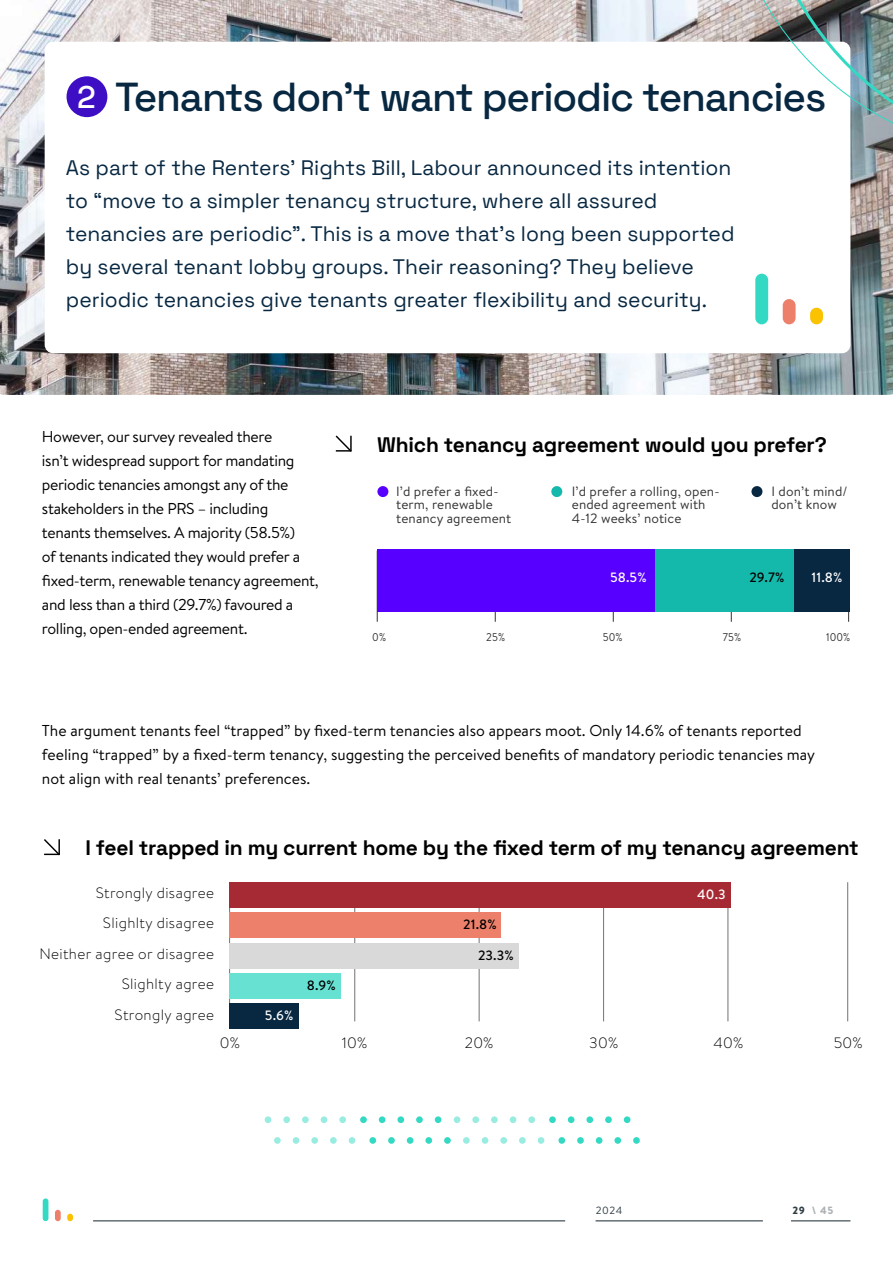
<style>
.page{position:relative;width:893px;height:1263px;background:#fff}
.page>*{position:absolute;margin:0;border:0;box-sizing:border-box;transform-origin:0 0}
.t1{font:300 40.5px "Space Grotesk";letter-spacing:-.03em;color:#082842}
.t2{font:300 31.35px "Space Grotesk";color:#fff}
.t3{font:300 21px/33px "Space Grotesk";color:#082842}
.t4{font:300 21px "Space Grotesk";letter-spacing:-.01em;color:#000}
.t5{font:15.75px/24px "Brandon Text";letter-spacing:-.02em;color:#000}
.t6{font:15.75px/24px "Brandon Text";color:#000}
.t7{font:300 15px/30.5px "Brandon Text";letter-spacing:.025em;color:#000;text-align:center}
.t8{font:13.5px/13.5px "Brandon Text";letter-spacing:.01em;color:#333}
.t9{font:500 13.5px "Brandon Text";color:#000}
.t10{font:500 13.5px "Brandon Text";color:#fff}
.t11{font:11.25px "Brandon Text";letter-spacing:.01em;color:#333;scale:.92 1}
.t12{font:900 10.5px "Brandon Text";color:#acb1b4}
.t13{font:10.5px "Brandon Text";color:#2f3c43}
.s1{color:#2f3c43}
</style>
<div class="page">
<hr style="left:93px;top:1220px;width:472px;height:1px;background:#2f3c43">
<hr style="left:791px;top:1220px;width:59px;height:1px;background:#2f3c43">
<hr style="left:596px;top:1220px;width:167px;height:1px;background:#2f3c43">
<div style="left:43px;top:1198px;width:5px;height:23px;background:#33d9c2;border-radius:3px"></div>
<div style="left:55px;top:1210px;width:6px;height:11px;background:#ed806b;border-radius:3px"></div>
<div style="left:67px;top:1214px;width:6px;height:7px;background:#fac200;border-radius:3px"></div>
<hr style="left:848px;top:553px;width:1px;height:69px;background:#333">
<hr style="left:731px;top:553px;width:1px;height:69px;background:#333">
<hr style="left:613px;top:553px;width:1px;height:69px;background:#333">
<hr style="left:495px;top:553px;width:1px;height:69px;background:#333">
<hr style="left:377px;top:551px;width:1px;height:71px;background:#333">
<img style="left:0;top:0;width:893px;height:395px">
<div style="left:45px;top:42px;width:805px;height:311px;background:#fff;border-radius:9px"></div>
<div style="left:755px;top:274px;width:13px;height:50px;background:#33d9c2;border-radius:6px"></div>
<div style="left:783px;top:299px;width:13px;height:25px;background:#ed806b;border-radius:6px"></div>
<div style="left:810px;top:308px;width:13px;height:16px;background:#fac200;border-radius:6px"></div>
<img style="left:726px;top:0;width:167px;height:156px">
<svg style="left:44px;top:839px;width:16px;height:17px"></svg>
<svg style="left:335px;top:435px;width:17px;height:17px"></svg>
<hr style="left:229px;top:882px;width:1px;height:139px;background:#000">
<hr style="left:354px;top:882px;width:1px;height:139px;background:#000">
<hr style="left:479px;top:882px;width:1px;height:139px;background:#000">
<hr style="left:603px;top:882px;width:1px;height:139px;background:#000">
<hr style="left:727px;top:882px;width:1px;height:139px;background:#000">
<hr style="left:847px;top:882px;width:1px;height:139px;background:#000">
<div style="left:230px;top:1003px;width:69px;height:26px;background:#082842"></div>
<div style="left:230px;top:973px;width:111px;height:26px;background:#67e2d2"></div>
<div style="left:230px;top:943px;width:289px;height:25px;background:#d9d9d9"></div>
<div style="left:230px;top:912px;width:271px;height:26px;background:#ec806b"></div>
<div style="left:230px;top:882px;width:501px;height:26px;background:#a62a34"></div>
<div style="left:377px;top:549px;width:278px;height:63px;background:#5800ff"></div>
<div style="left:655px;top:549px;width:139px;height:63px;background:#14b9ab"></div>
<div style="left:794px;top:549px;width:55px;height:63px;background:#082842"></div>
<div style="left:67px;top:76px;width:40px;height:41px;background:#3d0ec4;border-radius:50%"></div>
<div style="left:444px;top:1137px;width:7px;height:7px;background:#33d9c2;border-radius:50%"></div>
<div style="left:435px;top:1116px;width:6px;height:7px;background:#33d9c2;border-radius:50%"></div>
<div style="left:425px;top:1137px;width:7px;height:7px;background:#33d9c2;border-radius:50%"></div>
<div style="left:416px;top:1116px;width:7px;height:7px;background:#33d9c2;border-radius:50%"></div>
<div style="left:407px;top:1137px;width:6px;height:7px;background:#33d9c2;border-radius:50%"></div>
<div style="left:397px;top:1116px;width:7px;height:7px;background:#33d9c2;border-radius:50%"></div>
<div style="left:388px;top:1137px;width:7px;height:7px;background:#33d9c2;border-radius:50%"></div>
<div style="left:379px;top:1116px;width:6px;height:7px;background:#33d9c2;border-radius:50%"></div>
<div style="left:369px;top:1137px;width:7px;height:7px;background:#33d9c2;border-radius:50%"></div>
<div style="left:360px;top:1116px;width:7px;height:7px;background:#33d9c2;border-radius:50%"></div>
<div style="left:349px;top:1137px;width:6px;height:7px;background:#99ece0;border-radius:50%"></div>
<div style="left:339px;top:1116px;width:7px;height:7px;background:#99ece0;border-radius:50%"></div>
<div style="left:330px;top:1137px;width:7px;height:7px;background:#99ece0;border-radius:50%"></div>
<div style="left:321px;top:1116px;width:6px;height:7px;background:#99ece0;border-radius:50%"></div>
<svg style="left:311px;top:1137px;width:7px;height:7px"></svg>
<div style="left:302px;top:1116px;width:7px;height:7px;background:#99ece0;border-radius:50%"></div>
<div style="left:293px;top:1137px;width:6px;height:7px;background:#99ece0;border-radius:50%"></div>
<div style="left:283px;top:1116px;width:7px;height:7px;background:#99ece0;border-radius:50%"></div>
<div style="left:274px;top:1137px;width:7px;height:7px;background:#99ece0;border-radius:50%"></div>
<div style="left:265px;top:1116px;width:6px;height:7px;background:#99ece0;border-radius:50%"></div>
<div style="left:633px;top:1137px;width:7px;height:7px;background:#33d9c2;border-radius:50%"></div>
<div style="left:624px;top:1116px;width:6px;height:7px;background:#33d9c2;border-radius:50%"></div>
<div style="left:614px;top:1137px;width:7px;height:7px;background:#33d9c2;border-radius:50%"></div>
<div style="left:605px;top:1116px;width:7px;height:7px;background:#33d9c2;border-radius:50%"></div>
<div style="left:596px;top:1137px;width:6px;height:7px;background:#33d9c2;border-radius:50%"></div>
<div style="left:586px;top:1116px;width:7px;height:7px;background:#33d9c2;border-radius:50%"></div>
<div style="left:577px;top:1137px;width:7px;height:7px;background:#33d9c2;border-radius:50%"></div>
<div style="left:568px;top:1116px;width:6px;height:7px;background:#33d9c2;border-radius:50%"></div>
<div style="left:558px;top:1137px;width:7px;height:7px;background:#33d9c2;border-radius:50%"></div>
<div style="left:549px;top:1116px;width:7px;height:7px;background:#33d9c2;border-radius:50%"></div>
<div style="left:538px;top:1137px;width:6px;height:7px;background:#99ece0;border-radius:50%"></div>
<div style="left:528px;top:1116px;width:7px;height:7px;background:#99ece0;border-radius:50%"></div>
<div style="left:519px;top:1137px;width:7px;height:7px;background:#99ece0;border-radius:50%"></div>
<div style="left:510px;top:1116px;width:6px;height:7px;background:#99ece0;border-radius:50%"></div>
<svg style="left:500px;top:1137px;width:7px;height:7px"></svg>
<div style="left:491px;top:1116px;width:7px;height:7px;background:#99ece0;border-radius:50%"></div>
<div style="left:482px;top:1137px;width:6px;height:7px;background:#99ece0;border-radius:50%"></div>
<div style="left:472px;top:1116px;width:7px;height:7px;background:#99ece0;border-radius:50%"></div>
<div style="left:463px;top:1137px;width:7px;height:7px;background:#99ece0;border-radius:50%"></div>
<div style="left:454px;top:1116px;width:6px;height:7px;background:#99ece0;border-radius:50%"></div>
<div style="left:377px;top:486px;width:11px;height:11px;background:#5800ff;border-radius:50%"></div>
<div style="left:551px;top:486px;width:11px;height:11px;background:#14b9ab;border-radius:50%"></div>
<div style="left:751px;top:486px;width:11px;height:11px;background:#082842;border-radius:50%"></div>
<h2 class="t2" style="left:77px;top:74px;width:20px">2</h2>
<h1 class="t1" style="left:115px;top:67px;width:713px">Tenants don’t want periodic tenancies</h1>
<p class="t3" style="left:66px;top:150px;width:670px">As part of the Renters’ Rights Bill, Labour announced its intention to “move to a simpler tenancy structure, where all assured tenancies are periodic”. This is a move that’s long been supported by several tenant lobby groups. Their reasoning? They believe periodic tenancies give tenants greater flexibility and security.</p>
<p class="t5" style="left:42px;top:424px;width:278px">However, our survey revealed there<br>isn’t widespread support for mandating periodic tenancies amongst any of the stakeholders in the PRS – including tenants themselves. A majority (58.5%)<br>of tenants indicated they would prefer a fixed-term, renewable tenancy agreement, and less than a third (29.7%) favoured a rolling, open-ended agreement.</p>
<h3 class="t4" style="left:377px;top:429px;width:451px">Which tenancy agreement would you prefer?</h3>
<p class="t8" style="left:396px;top:484px;width:117px">I’d prefer a fixed&shy;term, renewable tenancy agreement</p>
<p class="t8" style="left:572px;top:484px;width:149px">I’d prefer a rolling, open&shy;ended agreement with<br>4-12 weeks’ notice</p>
<p class="t8" style="left:771px;top:484px;width:78px">I don’t mind/ don’t know</p>
<p class="t10" style="left:610px;top:568px;width:38px">58.5%</p>
<p class="t9" style="left:749px;top:568px;width:36px">29.7%</p>
<p class="t10" style="left:811px;top:568px;width:32px">11.8%</p>
<p class="t11" style="left:372px;top:629px;width:17px">0%</p>
<p class="t11" style="left:486px;top:629px;width:22px">25%</p>
<p class="t11" style="left:603px;top:629px;width:23px">50%</p>
<p class="t11" style="left:723px;top:629px;width:21px">75%</p>
<p class="t11" style="left:826px;top:629px;width:28px">100%</p>
<p class="t6" style="left:42px;top:718px;width:775px">The argument tenants feel “trapped” by fixed-term tenancies also appears moot. Only 14.6% of tenants reported feeling “trapped” by a fixed-term tenancy, suggesting the perceived benefits of mandatory periodic tenancies may not align with real tenants’ preferences.</p>
<h3 class="t4" style="left:85px;top:833px;width:775px">I feel trapped in my current home by the fixed term of my tenancy agreement</h3>
<p class="t7" style="left:96px;top:877px;width:120px">Strongly disagree</p>
<p class="t10" style="left:697px;top:885px;width:30px">40.3</p>
<p class="t7" style="left:103px;top:907px;width:113px">Slighlty disagree</p>
<p class="t7" style="left:39px;top:938px;width:176px">Neither agree or disagree</p>
<p class="t9" style="left:463px;top:914px;width:35px">21.8%</p>
<p class="t9" style="left:478px;top:946px;width:37px">23.3%</p>
<p class="t7" style="left:115px;top:968px;width:101px">Slighlty agree<br>Strongly agree</p>
<p class="t10" style="left:265px;top:1006px;width:30px">5.6%</p>
<p class="t9" style="left:307px;top:975px;width:30px">8.9%</p>
<p class="t7" style="left:220px;top:1027px;width:22px">0%</p>
<p class="t7" style="left:342px;top:1027px;width:27px">10%</p>
<p class="t7" style="left:465px;top:1027px;width:30px">20%</p>
<p class="t7" style="left:589px;top:1027px;width:30px">30%</p>
<p class="t7" style="left:714px;top:1027px;width:31px">40%</p>
<p class="t7" style="left:834px;top:1027px;width:30px">50%</p>
<p class="t13" style="left:596px;top:1203px;width:28px">2024</p>
<p class="t12" style="left:792px;top:1203px;width:43px"><span class="s1">29</span> \ 45</p>
</div>
